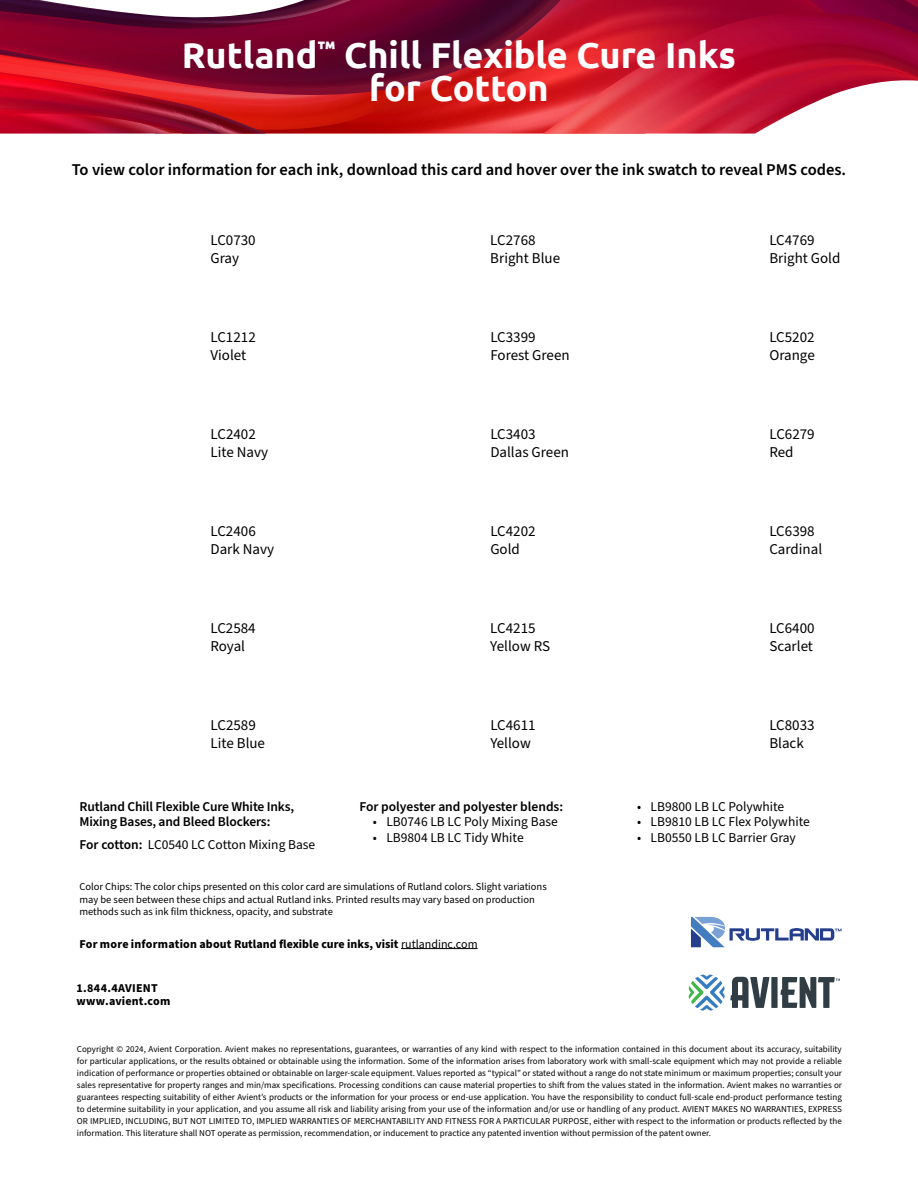
<style>
.page{position:relative;width:918px;height:1188px;background:#fff}
.page>*{position:absolute;margin:0;border:0;box-sizing:border-box;transform-origin:0 0}
.t1{font:700 36px/33px "Ubuntu";color:#fff;text-align:center}
.t2{font:600 16.5px "Source Sans Pro";color:#000}
.t3{font:15px/18px "Source Sans Pro";color:#000}
.t4{font:13.5px "Source Sans Pro";color:#000}
.t5{font:600 13.5px/15.8px "Source Sans Pro";letter-spacing:-.01em;color:#000}
.t6{font:700 12px/13.5px "Source Sans Pro";letter-spacing:.01em;color:#000}
.t7{font:10.5px/12.6px "Source Sans Pro";color:#000}
.t8{font:9px/12px "Source Sans Pro";color:#000;text-align:justify}
.s1{font-weight:600}
.s2{font-weight:400}
</style>
<div class="page">
<svg style="left:561px;top:0;width:357px;height:12px;background:#98042e"></svg>
<svg style="left:0;top:0;width:561px;height:12px"></svg>
<svg style="left:0;top:12px;width:918px;height:122px;background:#ae1e36"></svg>
<hr style="left:401px;top:948px;width:77px;height:1px;background:#000">
<svg style="left:691px;top:917px;width:151px;height:30px"></svg>
<svg style="left:689px;top:975px;width:151px;height:36px"></svg>
<h1 class="t1" style="left:182px;top:38px;width:556px">Rutland<sup>™</sup> Chill Flexible Cure Inks for Cotton</h1>
<h2 class="t2" style="left:72px;top:158px;width:776px">To view color information for each ink, download this card and hover over the ink swatch to reveal PMS codes.</h2>
<h3 class="t3" style="left:210px;top:231px;width:47px">LC0730<br>Gray</h3>
<h3 class="t3" style="left:490px;top:231px;width:71px">LC2768<br>Bright Blue</h3>
<h3 class="t3" style="left:769px;top:231px;width:73px">LC4769<br>Bright Gold</h3>
<h3 class="t3" style="left:211px;top:328px;width:47px">LC1212<br>Violet</h3>
<h3 class="t3" style="left:490px;top:328px;width:81px">LC3399<br>Forest Green</h3>
<h3 class="t3" style="left:769px;top:328px;width:47px">LC5202<br>Orange</h3>
<h3 class="t3" style="left:211px;top:425px;width:59px">LC2402<br>Lite Navy</h3>
<h3 class="t3" style="left:490px;top:425px;width:80px">LC3403<br>Dallas Green</h3>
<h3 class="t3" style="left:769px;top:425px;width:47px">LC6279<br>Red</h3>
<h3 class="t3" style="left:211px;top:522px;width:65px">LC2406<br>Dark Navy</h3>
<h3 class="t3" style="left:490px;top:522px;width:47px">LC4202<br>Gold</h3>
<h3 class="t3" style="left:769px;top:522px;width:54px">LC6398<br>Cardinal</h3>
<h3 class="t3" style="left:210px;top:619px;width:47px">LC2584<br>Royal</h3>
<h3 class="t3" style="left:490px;top:619px;width:61px">LC4215<br>Yellow RS</h3>
<h3 class="t3" style="left:769px;top:619px;width:47px">LC6400<br>Scarlet</h3>
<h3 class="t3" style="left:211px;top:716px;width:56px">LC2589<br>Lite Blue</h3>
<h3 class="t3" style="left:490px;top:716px;width:47px">LC4611<br>Yellow</h3>
<h3 class="t5" style="left:79px;top:799px;width:216px">Rutland Chill Flexible Cure White Inks,<br>Mixing Bases, and Bleed Blockers:</h3>
<h3 class="t4" style="left:79px;top:835px;width:237px"><span class="s1">For cotton:</span> LC0540 LC Cotton Mixing Base</h3>
<h3 class="t5" style="left:359px;top:799px;width:205px">For polyester and polyester blends:</h3>
<h3 class="t4" style="left:373px;top:813px;width:186px">• LB0746 LB LC Poly Mixing Base</h3>
<h3 class="t4" style="left:373px;top:829px;width:152px">• LB9804 LB LC Tidy White</h3>
<p class="t7" style="left:80px;top:881px;width:469px">Color Chips: The color chips presented on this color card are simulations of Rutland colors. Slight variations may be seen between these chips and actual Rutland inks. Printed results may vary based on production methods such as ink film thickness, opacity, and substrate</p>
<h3 class="t6" style="left:80px;top:937px;width:400px">For more information about Rutland flexible cure inks, visit <span class="s2">rutlandinc.com</span></h3>
<h3 class="t6" style="left:76px;top:981px;width:95px">1.844.4AVIENT www.avient.com</h3>
<h3 class="t3" style="left:769px;top:716px;width:47px">LC8033<br>Black</h3>
<h3 class="t4" style="left:637px;top:797px;width:149px">• LB9800 LB LC Polywhite</h3>
<h3 class="t4" style="left:637px;top:813px;width:174px">• LB9810 LB LC Flex Polywhite</h3>
<h3 class="t4" style="left:637px;top:829px;width:160px">• LB0550 LB LC Barrier Gray</h3>
<p class="t8" style="left:77px;top:1043px;width:767px">Copyright © 2024, Avient Corporation. Avient makes no representations, guarantees, or warranties of any kind with respect to the information contained in this document about its accuracy, suitability for particular applications, or the results obtained or obtainable using the information. Some of the information arises from laboratory work with small-scale equipment which may not provide a reliable indication of performance or properties obtained or obtainable on larger-scale equipment. Values reported as “typical” or stated without a range do not state minimum or maximum properties; consult your sales representative for property ranges and min/max specifications. Processing conditions can cause material properties to shift from the values stated in the information. Avient makes no warranties or guarantees respecting suitability of either Avient’s products or the information for your process or end-use application. You have the responsibility to conduct full-scale end-product performance testing to determine suitability in your application, and you assume all risk and liability arising from your use of the information and/or use or handling of any product. AVIENT MAKES NO WARRANTIES, EXPRESS OR IMPLIED, INCLUDING, BUT NOT LIMITED TO, IMPLIED WARRANTIES OF MERCHANTABILITY AND FITNESS FOR A PARTICULAR PURPOSE, either with respect to the information or products reflected by the information. This literature shall NOT operate as permission, recommendation, or inducement to practice any patented invention without permission of the patent owner.</p>
</div>
